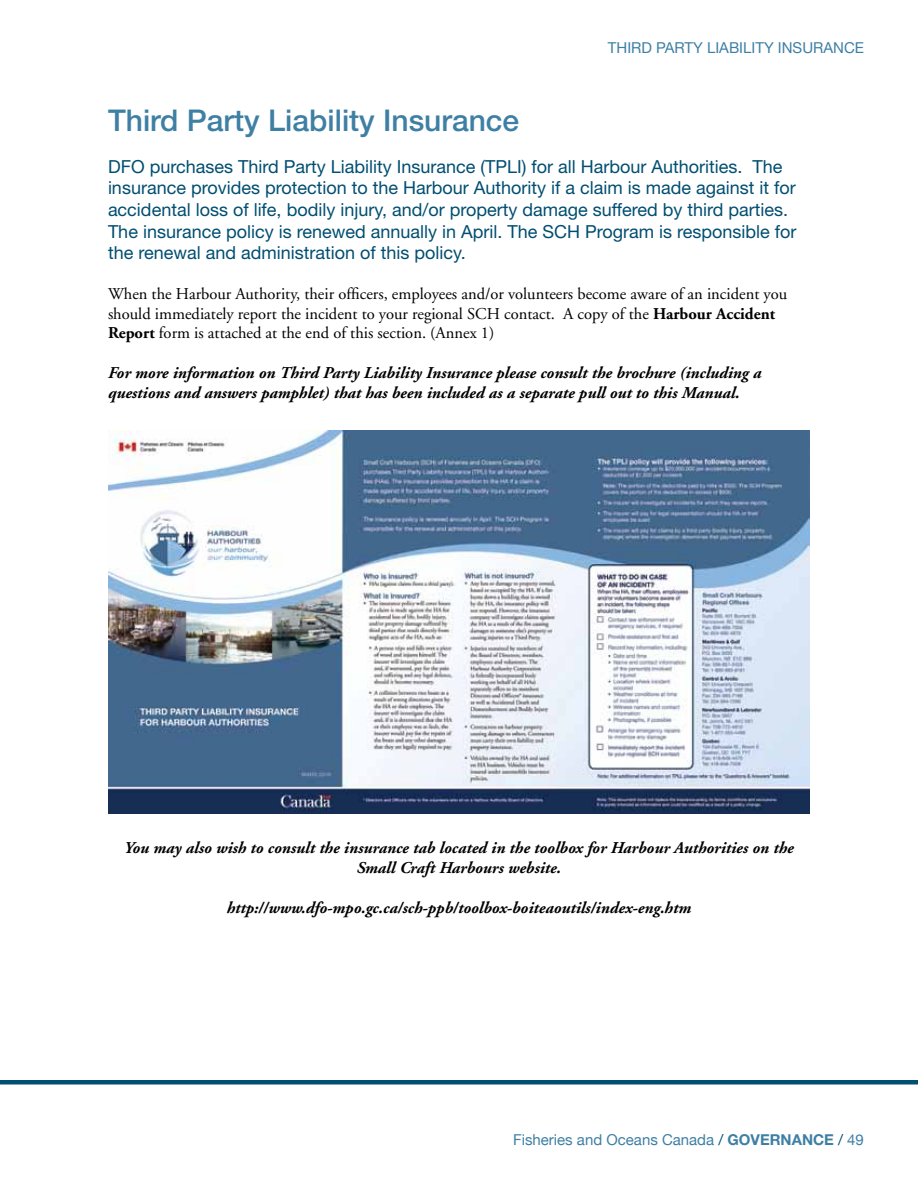
<style>
.page{position:relative;width:918px;height:1188px;background:#fff}
.page>*{position:absolute;margin:0;border:0;box-sizing:border-box;transform-origin:0 0}
.t1{font:500 30px "Helvetica Neue";color:#3e7fa4}
.t2{font:18px/21.6px "Helvetica Neue";color:#004e71}
.t3{font:italic 700 16.5px/19.8px "Adobe Garamond";color:#000}
.t4{font:16.5px/19.8px "Adobe Garamond";color:#000}
.t5{font:15px "Helvetica Neue";color:#3e7fa4}
.s1{font-weight:700}
.s2{color:#004e71}
</style>
<div class="page">
<hr style="left:0;top:1080px;width:918px;height:4px;background:#004e71">
<img style="left:108px;top:430px;width:702px;height:384px">
<p class="t5" style="left:608px;top:39px;width:258px">Third Party Liability I nsurance</p>
<p class="t1" style="left:108px;top:103px;width:413px">Third Party Liability Insurance</p>
<p class="t2" style="left:108px;top:155px;width:690px">Dfo purchases Third Party liability Insurance (TPlI) for all Harbour Authorities. The insurance provides protection to the Harbour Authority if a claim is made against it for accidental loss of life, bodily injury, and/or property damage suffered by third parties.<br>The insurance policy is renewed annually in April. The ScH Program is responsible for the renewal and administration of this policy.</p>
<p class="t4" style="left:108px;top:284px;width:681px">When the Harbour Authority, their officers, employees and/or volunteers become aware of an incident you should immediately report the incident to your regional SCH contact. A copy of the <span class="s1">Harbour Accident<br>Report</span> form is attached at the end of this section. (Annex 1)</p>
<p class="t3" style="left:108px;top:363px;width:655px">For more information on Third Party Liability Insurance please consult the brochure (including a questions and answers pamphlet) that has been included as a separate pull out to this Manual.</p>
<p class="t3" style="left:124px;top:839px;width:671px;text-align:center">You may also wish to consult the insurance tab located in the toolbox for Harbour Authorities on the<br>Small Craft Harbours website.</p>
<p class="t3" style="left:227px;top:898px;width:466px">http://www.dfo-mpo.gc.ca/sch-ppb/toolbox-boiteaoutils/index-eng.htm</p>
<p class="t5" style="left:513px;top:1131px;width:352px">Fisheries and Oceans Canada <span class="s2">/</span> <span class="s1">GOVERNANCE</span> <span class="s2">/</span> 49</p>
</div>
